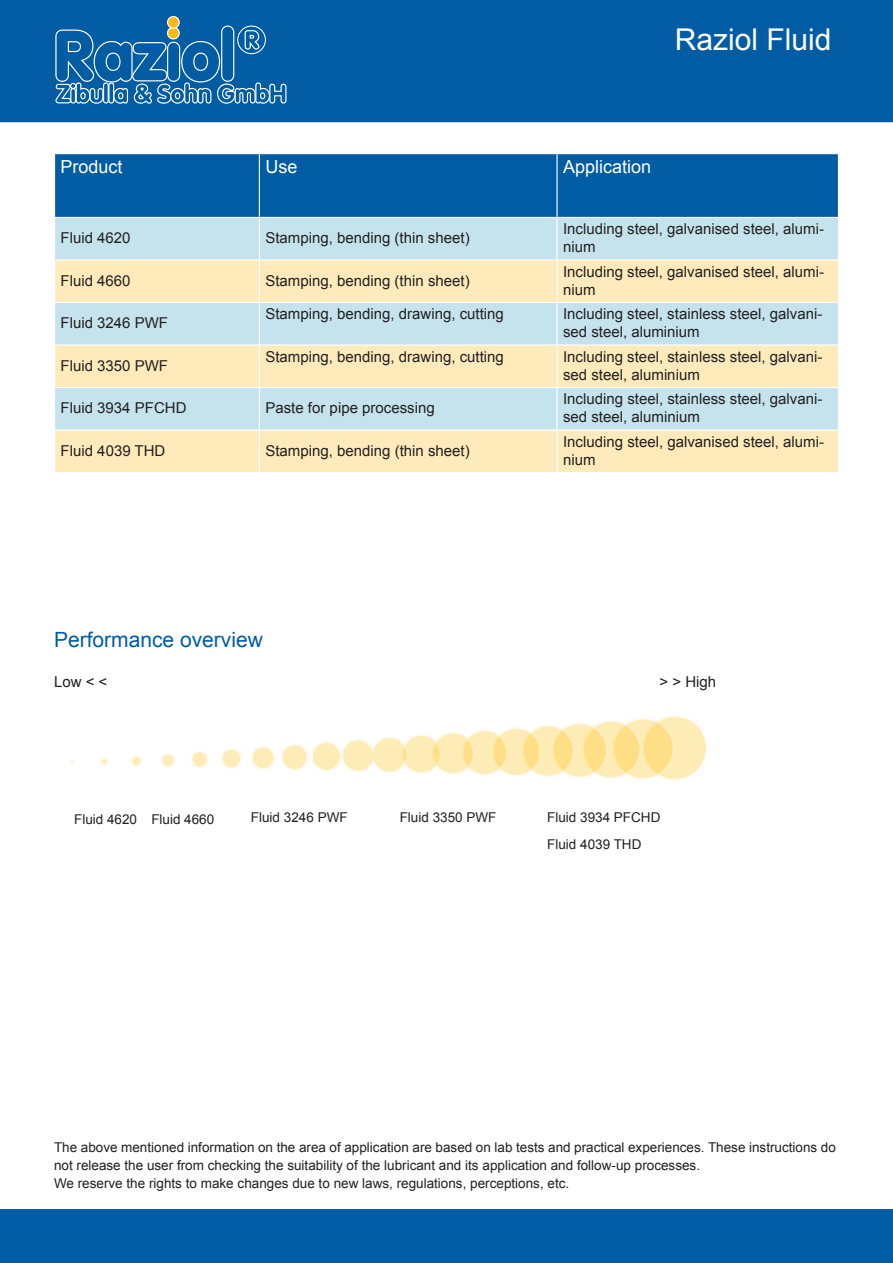
<style>
.page{position:relative;width:893px;height:1263px;background:#fff}
.page>*{position:absolute;margin:0;border:0;box-sizing:border-box;transform-origin:0 0}
.t1{font:30px "Arial";color:#fff}
.t2{font:21px "Arial";color:#015ca3}
.t3{font:18px "Arial";color:#fff}
.t4{font:15px/18px "Arial";color:#231f20}
.t5{font:13.5px/18px "Arial";color:#231f20}
</style>
<div class="page">
<div style="left:0;top:0;width:893px;height:122px;background:#015ca3"></div>
<svg style="left:55px;top:16px;width:231px;height:88px;background:#2572ad"></svg>
<div style="left:0;top:1209px;width:893px;height:54px;background:#015ca3"></div>
<div style="left:55px;top:154px;width:783px;height:63px;background:#015ca3"></div>
<div style="left:55px;top:218px;width:783px;height:41px;background:#c5e3ed"></div>
<svg style="left:55px;top:260px;width:783px;height:212px;background:#e7e7ce"></svg>
<hr style="left:259px;top:154px;width:1px;height:63px;background:#fff">
<hr style="left:556px;top:154px;width:2px;height:63px;background:#fff">
<hr style="left:259px;top:218px;width:1px;height:41px;background:#fff">
<hr style="left:556px;top:218px;width:2px;height:41px;background:#fff">
<hr style="left:259px;top:260px;width:1px;height:42px;background:#fff">
<hr style="left:556px;top:260px;width:2px;height:42px;background:#fff">
<hr style="left:54px;top:302px;width:205px;height:1px;background:#fff">
<hr style="left:259px;top:302px;width:298px;height:1px;background:#fff">
<hr style="left:259px;top:303px;width:1px;height:41px;background:#fff">
<hr style="left:557px;top:302px;width:282px;height:1px;background:#fff">
<hr style="left:556px;top:303px;width:2px;height:41px;background:#fff">
<hr style="left:54px;top:344px;width:205px;height:2px;background:#fff">
<hr style="left:259px;top:344px;width:298px;height:2px;background:#fff">
<hr style="left:259px;top:346px;width:1px;height:41px;background:#fff">
<hr style="left:557px;top:344px;width:282px;height:2px;background:#fff">
<hr style="left:556px;top:346px;width:2px;height:41px;background:#fff">
<hr style="left:259px;top:388px;width:1px;height:41px;background:#fff">
<hr style="left:556px;top:388px;width:2px;height:41px;background:#fff">
<hr style="left:259px;top:431px;width:1px;height:41px;background:#fff">
<hr style="left:556px;top:431px;width:2px;height:41px;background:#fff">
<hr style="left:54px;top:387px;width:205px;height:1px;background:#fff">
<hr style="left:259px;top:387px;width:298px;height:1px;background:#fff">
<hr style="left:557px;top:387px;width:282px;height:1px;background:#fff">
<hr style="left:54px;top:429px;width:205px;height:2px;background:#fff">
<hr style="left:259px;top:429px;width:298px;height:2px;background:#fff">
<hr style="left:557px;top:429px;width:282px;height:2px;background:#fff">
<div style="left:642px;top:716px;width:65px;height:64px;background:#feecb7;border-radius:50%"></div>
<div style="left:641px;top:715px;width:67px;height:66px;border:2px solid #fef0d0;border-radius:50%"></div>
<svg style="left:612px;top:718px;width:62px;height:61px;background:#fee49b"></svg>
<div style="left:611px;top:717px;width:64px;height:63px;border:2px solid #fef0d0;border-radius:50%"></div>
<svg style="left:582px;top:720px;width:59px;height:59px;background:#fee6a1"></svg>
<div style="left:581px;top:719px;width:61px;height:61px;border:2px solid #fef0d0;border-radius:50%"></div>
<svg style="left:552px;top:723px;width:55px;height:55px;background:#fee6a3"></svg>
<div style="left:551px;top:722px;width:57px;height:57px;border:2px solid #fef0d0;border-radius:50%"></div>
<svg style="left:522px;top:725px;width:52px;height:52px"></svg>
<div style="left:521px;top:724px;width:54px;height:54px;border:2px solid #fef0d0;border-radius:50%"></div>
<svg style="left:492px;top:727px;width:49px;height:49px"></svg>
<div style="left:491px;top:726px;width:51px;height:51px;border:2px solid #fef0d0;border-radius:50%"></div>
<svg style="left:462px;top:730px;width:46px;height:45px"></svg>
<div style="left:461px;top:729px;width:48px;height:47px;border:2px solid #fef0d0;border-radius:50%"></div>
<svg style="left:432px;top:732px;width:42px;height:42px"></svg>
<div style="left:431px;top:731px;width:44px;height:44px;border:2px solid #fef0d0;border-radius:50%"></div>
<svg style="left:402px;top:734px;width:39px;height:40px"></svg>
<div style="left:401px;top:733px;width:41px;height:42px;border:2px solid #fef0d0;border-radius:50%"></div>
<svg style="left:372px;top:737px;width:36px;height:36px"></svg>
<div style="left:371px;top:736px;width:38px;height:38px;border:2px solid #fef0d0;border-radius:50%"></div>
<svg style="left:342px;top:739px;width:32px;height:33px"></svg>
<div style="left:341px;top:738px;width:34px;height:35px;border:2px solid #fef0d0;border-radius:50%"></div>
<svg style="left:312px;top:742px;width:29px;height:29px"></svg>
<div style="left:311px;top:741px;width:31px;height:31px;border:2px solid #fef0d0;border-radius:50%"></div>
<svg style="left:282px;top:744px;width:26px;height:26px"></svg>
<div style="left:281px;top:743px;width:28px;height:28px;border:2px solid #fef0d0;border-radius:50%"></div>
<svg style="left:252px;top:746px;width:23px;height:23px"></svg>
<div style="left:251px;top:745px;width:25px;height:25px;border:2px solid #fef0d0;border-radius:50%"></div>
<svg style="left:221px;top:749px;width:20px;height:19px"></svg>
<div style="left:220px;top:748px;width:22px;height:21px;border:2px solid #fef0d0;border-radius:50%"></div>
<svg style="left:191px;top:751px;width:17px;height:17px"></svg>
<div style="left:190px;top:750px;width:19px;height:19px;border:2px solid #fef0d0;border-radius:50%"></div>
<svg style="left:161px;top:753px;width:14px;height:14px"></svg>
<div style="left:160px;top:752px;width:16px;height:16px;border:2px solid #fef0d0;border-radius:50%"></div>
<div style="left:131px;top:756px;width:10px;height:10px;background:#feecb7;border-radius:50%"></div>
<div style="left:130px;top:755px;width:12px;height:12px;border:2px solid #fef0d0;border-radius:50%"></div>
<div style="left:101px;top:758px;width:7px;height:7px;background:#feecb7;border-radius:50%"></div>
<div style="left:100px;top:757px;width:9px;height:9px;border:2px solid #fef0d0;border-radius:50%"></div>
<svg style="left:70px;top:760px;width:6px;height:5px"></svg>
<h1 class="t1" style="left:675px;top:20px;width:158px">Raziol Fluid</h1>
<p class="t3" style="left:61px;top:155px;width:64px">Product</p>
<p class="t3" style="left:265px;top:155px;width:34px">Use</p>
<p class="t3" style="left:563px;top:155px;width:90px">Application</p>
<p class="t4" style="left:61px;top:229px;width:72px">Fluid 4620</p>
<p class="t4" style="left:265px;top:229px;width:206px">Stamping, bending (thin sheet)</p>
<p class="t4" style="left:563px;top:220px;width:262px">Including steel, galvanised steel, alumi&shy;nium</p>
<p class="t4" style="left:61px;top:272px;width:72px">Fluid 4660</p>
<p class="t4" style="left:265px;top:272px;width:206px">Stamping, bending (thin sheet)</p>
<p class="t4" style="left:563px;top:263px;width:262px">Including steel, galvanised steel, alumi&shy;nium</p>
<p class="t4" style="left:61px;top:314px;width:109px">Fluid 3246 PWF</p>
<p class="t4" style="left:265px;top:305px;width:240px">Stamping, bending, drawing, cutting</p>
<p class="t4" style="left:563px;top:305px;width:261px">Including steel, stainless steel, galvani&shy;sed steel, aluminium</p>
<p class="t4" style="left:61px;top:357px;width:109px">Fluid 3350 PWF</p>
<p class="t4" style="left:265px;top:348px;width:240px">Stamping, bending, drawing, cutting</p>
<p class="t4" style="left:563px;top:348px;width:261px">Including steel, stainless steel, galvani&shy;sed steel, aluminium</p>
<p class="t4" style="left:61px;top:399px;width:127px">Fluid 3934 PFCHD</p>
<p class="t4" style="left:265px;top:399px;width:171px">Paste for pipe processing</p>
<p class="t4" style="left:563px;top:390px;width:261px">Including steel, stainless steel, galvani&shy;sed steel, aluminium</p>
<p class="t4" style="left:61px;top:442px;width:106px">Fluid 4039 THD</p>
<p class="t4" style="left:265px;top:442px;width:206px">Stamping, bending (thin sheet)</p>
<p class="t4" style="left:563px;top:433px;width:262px">Including steel, galvanised steel, alumi&shy;nium</p>
<h2 class="t2" style="left:54px;top:626px;width:210px">Performance overview</h2>
<p class="t4" style="left:54px;top:672px;width:55px">Low &lt; &lt;</p>
<p class="t4" style="left:660px;top:672px;width:58px">&gt; &gt; High</p>
<p class="t5" style="left:74px;top:810px;width:64px">Fluid 4620</p>
<p class="t5" style="left:151px;top:811px;width:64px">Fluid 4660</p>
<p class="t5" style="left:251px;top:808px;width:98px">Fluid 3246 PWF</p>
<p class="t5" style="left:400px;top:808px;width:98px">Fluid 3350 PWF</p>
<p class="t5" style="left:547px;top:804px;width:115px;line-height:26.5px">Fluid 3934 PFCHD<br>Fluid 4039 THD</p>
<p class="t5" style="left:54px;top:1139px;width:783px">The above mentioned information on the area of application are based on lab tests and practical experiences. These instructions do not release the user from checking the suitability of the lubricant and its application and follow-up processes.<br>We reserve the rights to make changes due to new laws, regulations, perceptions, etc.</p>
</div>
